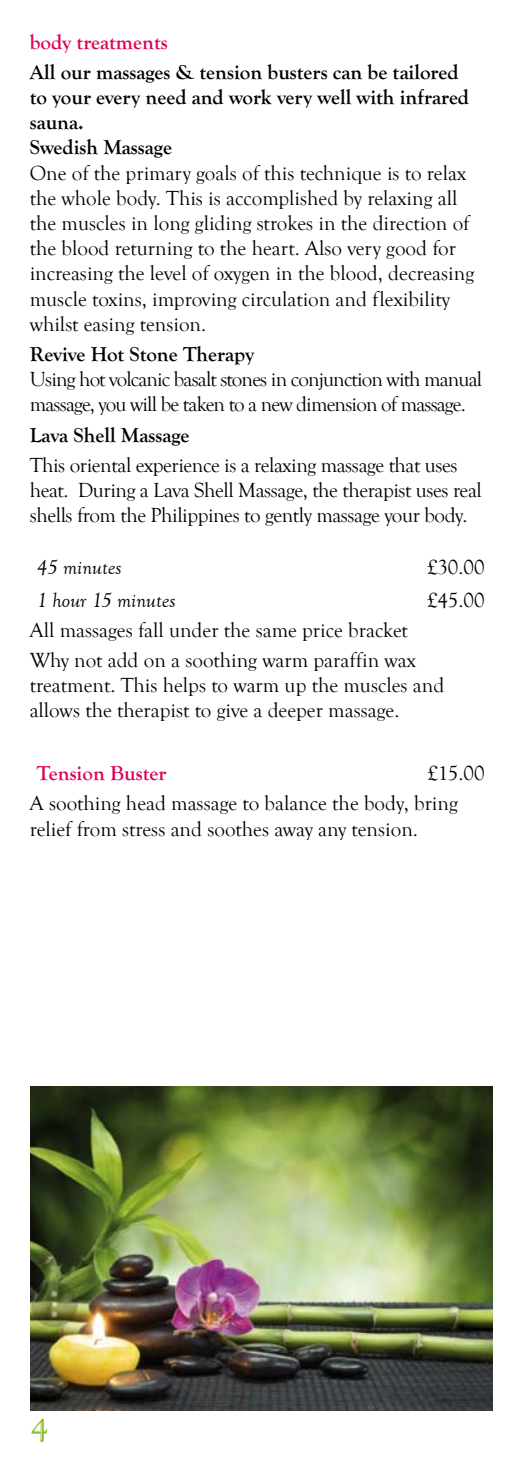
<style>
.page{position:relative;width:521px;height:1474px;background:#fff}
.page>*{position:absolute;margin:0;border:0;box-sizing:border-box;transform-origin:0 0}
.t1{font:31.5px "Goudy Handtooled BT";color:#83b819}
.t2{font:21px/25.2px "Goudy Old Style T";color:#000}
.t3{font:21px/25.2px "Goudy Old Style T";letter-spacing:-.02em;color:#000}
.t4{font:700 21px/25.2px "Goudy Old Style T";color:#000}
.t5{font:21px/25.2px "Goudy Old Style T";letter-spacing:-.04em;color:#000}
.t6{font:700 21px "Goudy Old Style T";color:#dd0059}
.t7{font:italic 21px "Goudy Old Style T";color:#000}
</style>
<div class="page">
<img style="left:30px;top:1086px;width:462px;height:324px">
<p class="t6" style="left:30px;top:30px;width:139px">body treatments</p>
<p class="t4" style="left:30px;top:60px;width:441px">All our massages &amp; tension busters can be tailored to your every need and work very well with infrared sauna.<br>Swedish Massage</p>
<p class="t2" style="left:30px;top:160px;width:446px">One of the primary goals of this technique is to relax the whole body. This is accomplished by relaxing all the muscles in long gliding strokes in the direction of the blood returning to the heart. Also very good for increasing the level of oxygen in the blood, decreasing muscle toxins, improving circulation and flexibility whilst easing tension.</p>
<p class="t4" style="left:30px;top:342px;width:226px">Revive Hot Stone Therapy</p>
<p class="t5" style="left:30px;top:367px;width:454px">Using hot volcanic basalt stones in conjunction with manual massage, you will be taken to a new dimension of massage.</p>
<p class="t4" style="left:30px;top:422px;width:161px">Lava Shell Massage</p>
<p class="t3" style="left:30px;top:453px;width:453px">This oriental experience is a relaxing massage that uses heat. During a Lava Shell Massage, the therapist uses real shells from the Philippines to gently massage your body.</p>
<p class="t7" style="left:37px;top:555px;width:86px">45 minutes</p>
<p class="t2" style="left:427px;top:554px;width:59px">£30.00</p>
<p class="t7" style="left:37px;top:588px;width:140px">1 hour 15 minutes</p>
<p class="t2" style="left:427px;top:587px;width:59px">£45.00</p>
<p class="t2" style="left:30px;top:615px;width:388px;line-height:30.1px">All massages fall under the same price bracket<br>Why not add on a soothing warm paraffin wax</p>
<p class="t2" style="left:30px;top:673px;width:416px">treatment. This helps to warm up the muscles and allows the therapist to give a deeper massage.</p>
<p class="t2" style="left:30px;top:758px;width:456px;line-height:30.1px;text-indent:398px">£15.00<br>A soothing head massage to balance the body, bring</p>
<p class="t2" style="left:30px;top:816px;width:390px">relief from stress and soothes away any tension.</p>
<p class="t6" style="left:37px;top:761px;width:131px">Tension Buster</p>
<h1 class="t1" style="left:31px;top:1409px;width:19px">4</h1>
</div>
